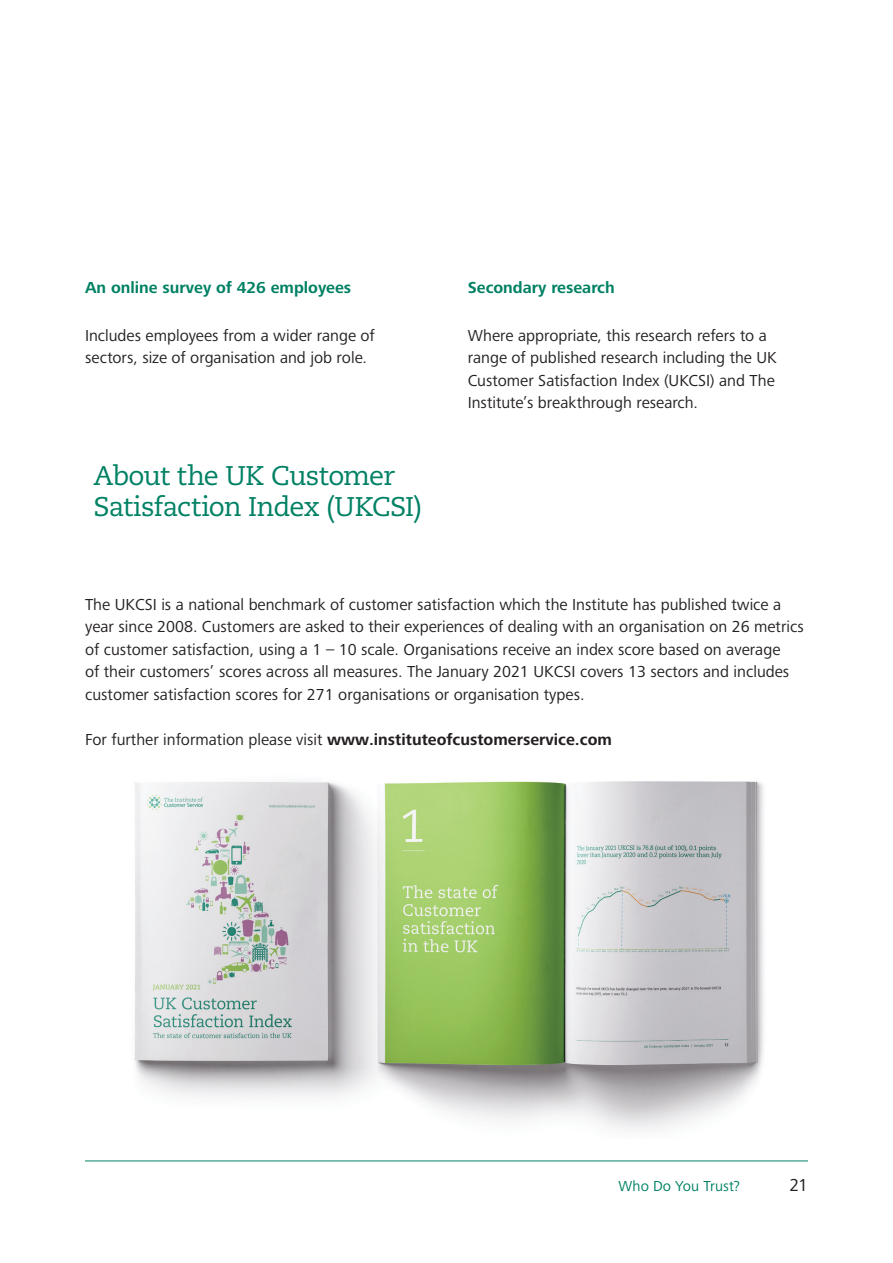
<style>
.page{position:relative;width:893px;height:1263px;background:#fff}
.page>*{position:absolute;margin:0;border:0;box-sizing:border-box;transform-origin:0 0}
.t1{font:27px/31.5px "Caecilia LT Std";letter-spacing:-.03em;color:#008164}
.t2{font:18px "Frutiger Next Pro";color:#231f20}
.t3{font:16.5px/22.5px "Frutiger Next Pro";color:#231f20}
.t4{font:700 16.5px "Frutiger Next Pro";color:#231f20}
.t5{font:700 16.5px "Frutiger Next Pro";color:#008164}
.t6{font:15px "Frutiger Next Pro";letter-spacing:.005em;color:#008164}
.s1{font-weight:400}
</style>
<div class="page">
<hr style="left:85px;top:1160px;width:723px;height:1px;background:#008164">
<img style="left:134px;top:781px;width:630px;height:349px">
<p class="t5" style="left:85px;top:278px;width:268px">An online survey of 426 employees</p>
<p class="t3" style="left:85px;top:324px;width:291px">Includes employees from a wider range of sectors, size of organisation and job role.</p>
<h1 class="t1" style="left:94px;top:460px;width:330px">About the UK Customer<br>Satisfaction Index (UKCSI)</h1>
<p class="t5" style="left:468px;top:278px;width:149px">Secondary research</p>
<p class="t3" style="left:468px;top:324px;width:311px">Where appropriate, this research refers to a range of published research including the UK Customer Satisfaction Index (UKCSI) and The Institute’s breakthrough research.</p>
<p class="t3" style="left:85px;top:593px;width:720px">The UKCSI is a national benchmark of customer satisfaction which the Institute has published twice a year since 2008. Customers are asked to their experiences of dealing with an organisation on 26 metrics of customer satisfaction, using a 1 – 10 scale. Organisations receive an index score based on average<br>of their customers’ scores across all measures. The January 2021 UKCSI covers 13 sectors and includes customer satisfaction scores for 271 organisations or organisation types.</p>
<p class="t4" style="left:85px;top:730px;width:528px"><span class="s1">For further information please visit</span> www.instituteofcustomerservice.com</p>
<p class="t6" style="left:618px;top:1177px;width:123px">Who Do You Trust?</p>
<p class="t2" style="left:789px;top:1175px;width:20px">21</p>
</div>
